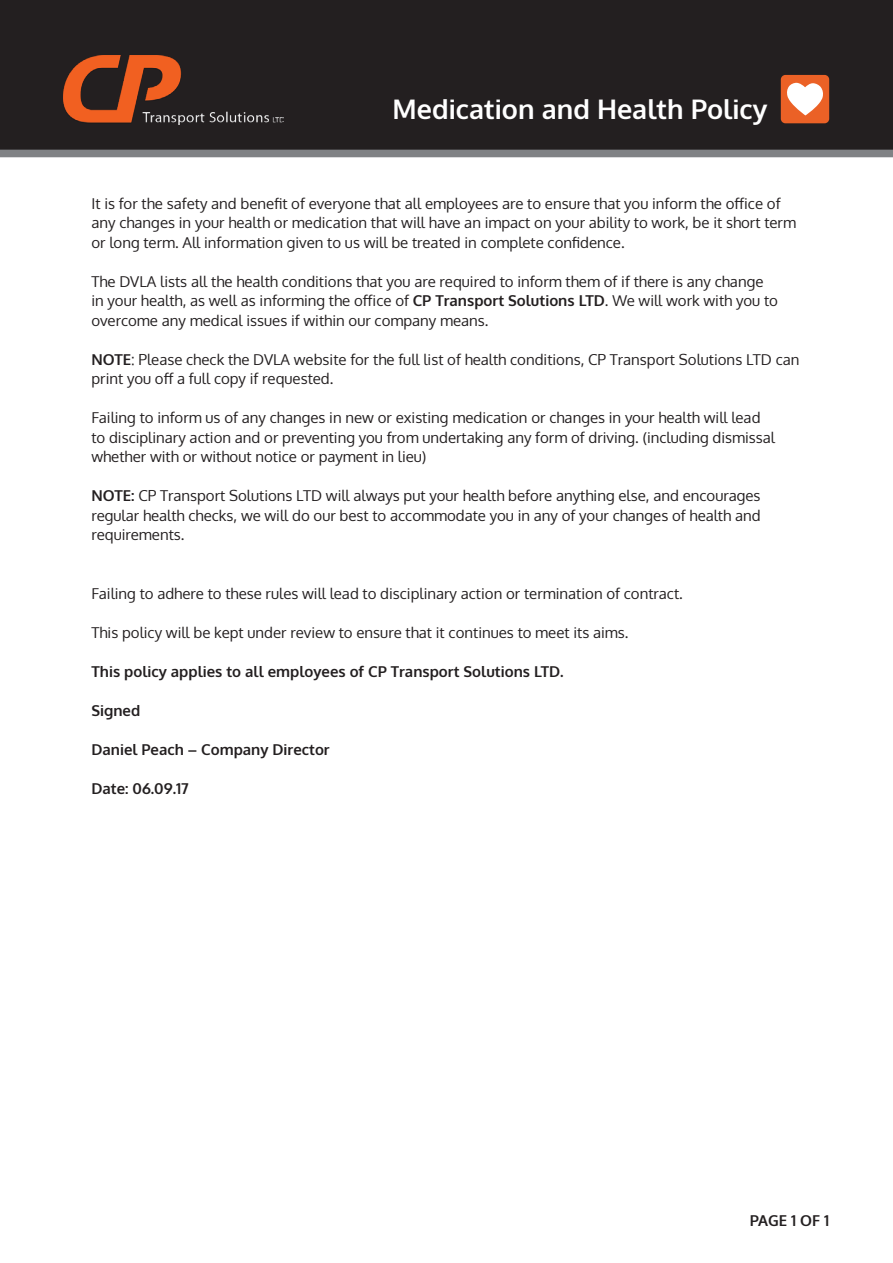
<style>
.page{position:relative;width:893px;height:1263px;background:#fff}
.page>*{position:absolute;margin:0;border:0;box-sizing:border-box;transform-origin:0 0}
.t1{font:700 27px "Oxygen";color:#fff}
.t2{font:15px/19.5px "Oxygen";color:#231f20}
.BOLD{font:700 15px "Oxygen";color:#231f20}
.s1{font-weight:700}
</style>
<div class="page">
<div style="left:0;top:0;width:893px;height:152px;background:#231f20"></div>
<div style="left:0;top:150px;width:893px;height:7px;background:#808285"></div>
<div style="left:781px;top:75px;width:48px;height:48px;background:#eb6126;border-radius:5px"></div>
<svg style="left:787px;top:82px;width:36px;height:34px"></svg>
<p class="t1" style="left:393px;top:92px;width:376px">Medication and Health Policy</p>
<h1 class="t1" style="left:515px;top:92px;width:170px">M oeuvring</h1>
<p class="t2" style="left:91px;top:194px;width:706px">It is for the safety and benefit of everyone that all employees are to ensure that you inform the office of any changes in your health or medication that will have an impact on your ability to work, be it short term or long term. All information given to us will be treated in complete confidence.</p>
<p class="t2" style="left:91px;top:272px;width:688px">The DVLA lists all the health conditions that you are required to inform them of if there is any change in your health, as well as informing the office of <span class="s1">CP Transport Solutions LTD</span>. We will work with you to overcome any medical issues if within our company means.</p>
<p class="t2" style="left:91px;top:350px;width:710px"><span class="s1">NOTE</span>: Please check the DVLA website for the full list of health conditions, CP Transport Solutions LTD can print you off a full copy if requested.</p>
<p class="t2" style="left:91px;top:408px;width:685px">Failing to inform us of any changes in new or existing medication or changes in your health will lead to disciplinary action and or preventing you from undertaking any form of driving. (including dismissal whether with or without notice or payment in lieu)</p>
<p class="t2" style="left:91px;top:486px;width:671px;text-align:justify"><span class="s1">NOTE:</span> CP Transport Solutions LTD will always put your health before anything else, and encourages regular health checks, we will do our best to accommodate you in any of your changes of health and requirements.</p>
<p class="t2" style="left:91px;top:584px;width:593px">Failing to adhere to these rules will lead to disciplinary action or termination of contract.</p>
<p class="t2" style="left:91px;top:623px;width:539px">This policy will be kept under review to ensure that it continues to meet its aims.</p>
<p class="BOLD" style="left:91px;top:662px;width:474px">This policy applies to all employees of CP Transport Solutions LTD.</p>
<p class="BOLD" style="left:91px;top:701px;width:50px">Signed</p>
<p class="BOLD" style="left:91px;top:740px;width:240px">Daniel Peach – Company Director</p>
<p class="BOLD" style="left:91px;top:779px;width:99px">Date: 06.09.17</p>
<p class="BOLD" style="left:750px;top:1211px;width:81px">PAGE 1 OF 1</p>
</div>
